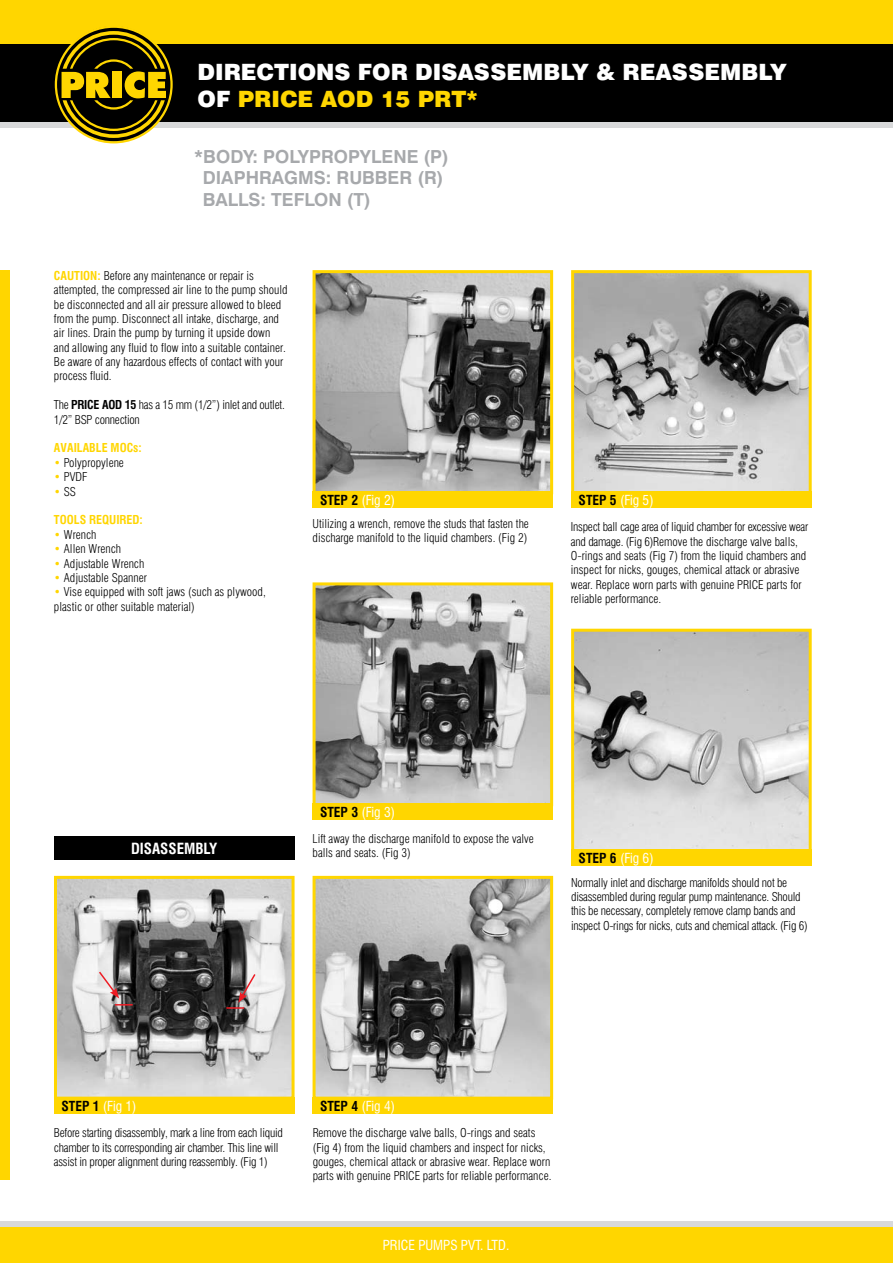
<style>
.page{position:relative;width:893px;height:1263px;background:#fff}
.page>*{position:absolute;margin:0;border:0;box-sizing:border-box;transform-origin:0 0}
.t1{font:900 22.5px/27px "Swiss 721 BT";color:#fff}
.t2{font:700 18px/21.6px "Swiss 721 BT";color:#a7a9ac}
.t3{font:700 condensed 15px "Swiss 721 BT";color:#fff}
.t4{font:condensed 13.5px "Swiss 721 BT";color:#fff}
.t5{font:300 condensed 12px/14.4px "Swiss 721 BT";color:#000}
.t6{font:300 condensed 12px/14.4px "Swiss 721 BT";letter-spacing:-.02em;color:#000}
.t7{font:700 condensed 12px "Swiss 721 BT";color:#ffd600}
.s1{color:#ffd600}
.s2{font-weight:700;color:#ffd600}
.s3{font-weight:700}
.s4{font-weight:700;color:#000}
</style>
<div class="page">
<img style="left:317px;top:274px;width:232px;height:216px">
<div style="left:313px;top:270px;width:240px;height:224px;border:3px solid #ffd600"></div>
<div style="left:313px;top:491px;width:240px;height:17px;background:#ffd600"></div>
<img style="left:575px;top:274px;width:233px;height:216px">
<div style="left:571px;top:270px;width:241px;height:224px;border:3px solid #ffd600"></div>
<div style="left:571px;top:491px;width:241px;height:17px;background:#ffd600"></div>
<img style="left:317px;top:586px;width:232px;height:216px">
<div style="left:313px;top:582px;width:240px;height:224px;border:3px solid #ffd600"></div>
<div style="left:313px;top:804px;width:240px;height:16px;background:#ffd600"></div>
<img style="left:317px;top:880px;width:232px;height:216px">
<div style="left:313px;top:876px;width:240px;height:224px;border:3px solid #ffd600"></div>
<div style="left:313px;top:1097px;width:240px;height:16px;background:#ffd600"></div>
<img style="left:58px;top:880px;width:233px;height:216px">
<div style="left:54px;top:876px;width:241px;height:224px;border:3px solid #ffd600"></div>
<div style="left:54px;top:1097px;width:241px;height:16px;background:#ffd600"></div>
<div style="left:54px;top:836px;width:241px;height:23px;background:#000"></div>
<div style="left:0;top:122px;width:893px;height:6px;background:#d8d9da"></div>
<div style="left:0;top:0;width:893px;height:52px;background:#ffd600"></div>
<div style="left:0;top:44px;width:893px;height:78px;background:#000"></div>
<svg style="left:55px;top:27px;width:118px;height:116px"></svg>
<div style="left:0;top:1223px;width:893px;height:40px;background:#ffd600"></div>
<div style="left:0;top:1221px;width:893px;height:6px;background:#d8d9da"></div>
<div style="left:0;top:270px;width:10px;height:910px;background:#ffd600"></div>
<img style="left:575px;top:633px;width:233px;height:216px">
<div style="left:571px;top:629px;width:241px;height:224px;border:3px solid #ffd600"></div>
<div style="left:571px;top:850px;width:241px;height:16px;background:#ffd600"></div>
<svg style="left:97px;top:970px;width:36px;height:36px"></svg>
<svg style="left:226px;top:972px;width:31px;height:37px"></svg>
<h1 class="t1" style="left:198px;top:61px;width:590px">DIRECTIONS FOR DISASSEMBLY &amp; REASSEMBLY<br>OF <span class="s1">PRICE AOD 15 PRT*</span></h1>
<h2 class="t2" style="left:203px;top:147px;width:248px;text-indent:-8px">*BODY: POLYPROPYLENE (P)<br>DIAPHRAGMS: RUBBER (R)<br>BALLS: TEFLON (T)</h2>
<p class="t5" style="left:54px;top:269px;width:235px"><span class="s2">CAUTION:</span> Before any maintenance or repair is attempted, the compressed air line to the pump should be disconnected and all air pressure allowed to bleed from the pump. Disconnect all intake, discharge, and air lines. Drain the pump by turning it upside down and allowing any fluid to flow into a suitable container.<br>Be aware of any hazardous effects of contact with your process fluid.</p>
<p class="t6" style="left:54px;top:398px;width:232px">The <span class="s3">PRICE AOD 15</span> has a 15 mm (1/2”) inlet and outlet.<br>1/2” BSP connection</p>
<p class="t7" style="left:54px;top:443px;width:89px">AVAILABLE MOCs:</p>
<p class="t5" style="left:54px;top:456px;width:71px"><span class="s1">•</span> Polypropylene</p>
<p class="t5" style="left:54px;top:470px;width:35px"><span class="s1">•</span> PVDF</p>
<p class="t5" style="left:54px;top:485px;width:24px"><span class="s1">•</span> SS</p>
<p class="t7" style="left:54px;top:515px;width:90px">TOOLS REQUIRED:</p>
<p class="t5" style="left:54px;top:528px;width:44px"><span class="s1">•</span> Wrench</p>
<p class="t5" style="left:54px;top:542px;width:69px"><span class="s1">•</span> Allen Wrench</p>
<p class="t5" style="left:54px;top:557px;width:92px"><span class="s1">•</span> Adjustable Wrench</p>
<p class="t5" style="left:54px;top:571px;width:94px"><span class="s1">•</span> Adjustable Spanner</p>
<p class="t5" style="left:54px;top:586px;width:213px"><span class="s1">•</span> Vise equipped with soft jaws (such as plywood, plastic or other suitable material)</p>
<p class="t4" style="left:320px;top:494px;width:77px"><span class="s4">STEP 2</span> (Fig 2)</p>
<p class="t4" style="left:579px;top:494px;width:77px"><span class="s4">STEP 5</span> (Fig 5)</p>
<p class="t5" style="left:313px;top:517px;width:218px">Utilizing a wrench, remove the studs that fasten the discharge manifold to the liquid chambers. (Fig 2)</p>
<p class="t5" style="left:571px;top:520px;width:239px">Inspect ball cage area of liquid chamber for excessive wear and damage. (Fig 6)Remove the discharge valve balls, O-rings and seats (Fig 7) from the liquid chambers and inspect for nicks, gouges, chemical attack or abrasive wear. Replace worn parts with genuine PRICE parts for reliable performance.</p>
<p class="t3" style="left:131px;top:843px;width:88px">DISASSEMBLY</p>
<p class="t4" style="left:320px;top:807px;width:77px"><span class="s4">STEP 3</span> (Fig 3)</p>
<p class="t5" style="left:313px;top:832px;width:223px">Lift away the discharge manifold to expose the valve balls and seats. (Fig 3)</p>
<p class="t4" style="left:579px;top:853px;width:77px"><span class="s4">STEP 6</span> (Fig 6)</p>
<p class="t6" style="left:571px;top:876px;width:238px">Normally inlet and discharge manifolds should not be disassembled during regular pump maintenance. Should this be necessary, completely remove clamp bands and inspect O-rings for nicks, cuts and chemical attack. (Fig 6)</p>
<p class="t4" style="left:61px;top:1100px;width:77px"><span class="s4">STEP 1</span> (Fig 1)</p>
<p class="t4" style="left:320px;top:1100px;width:77px"><span class="s4">STEP 4</span> (Fig 4)</p>
<p class="t6" style="left:54px;top:1126px;width:230px">Before starting disassembly, mark a line from each liquid chamber to its corresponding air chamber. This line will assist in proper alignment during reassembly. (Fig 1)</p>
<p class="t5" style="left:313px;top:1126px;width:240px">Remove the discharge valve balls, O-rings and seats (Fig 4) from the liquid chambers and inspect for nicks, gouges, chemical attack or abrasive wear. Replace worn parts with genuine PRICE parts for reliable performance.</p>
<p class="t4" style="left:383px;top:1239px;width:128px">PRICE PUMPS PVT. LTD.</p>
</div>
